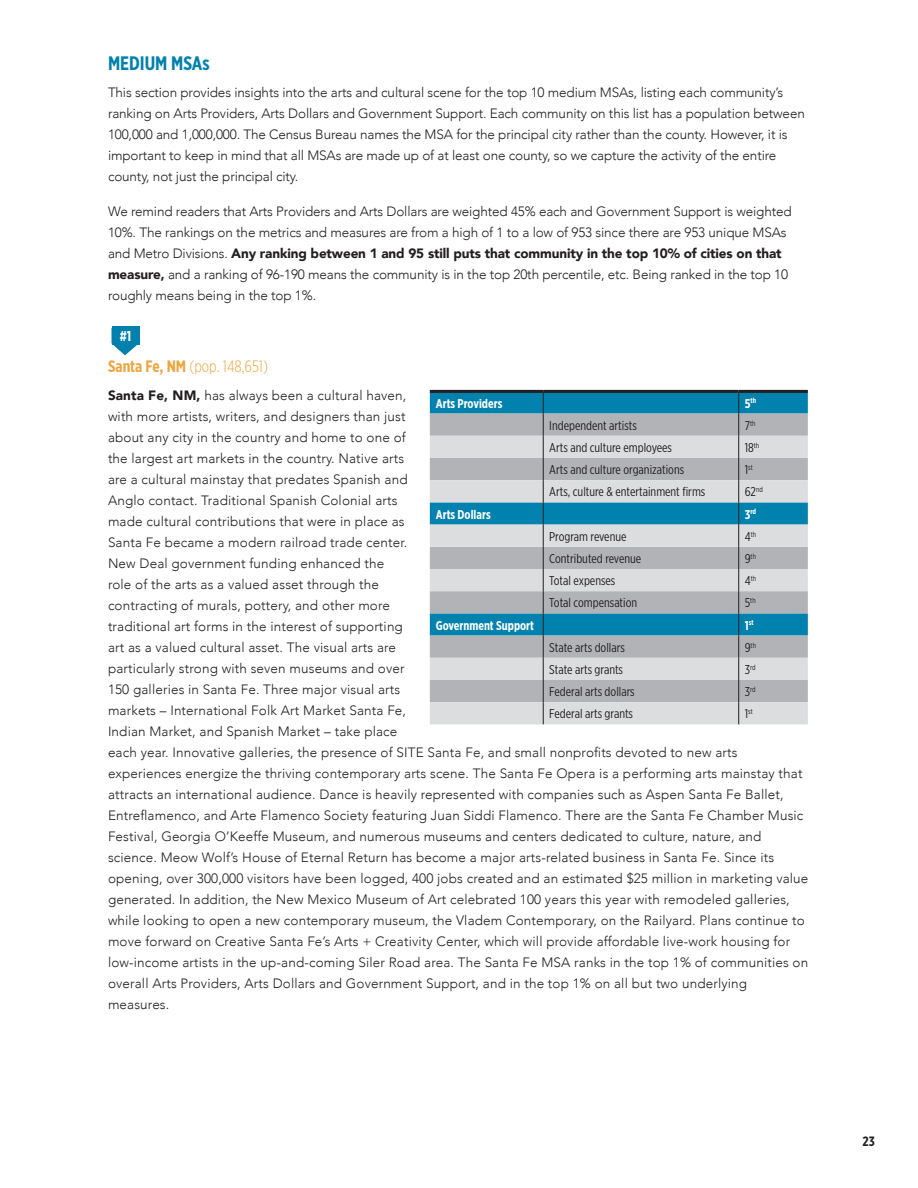
<style>
.page{position:relative;width:918px;height:1188px;background:#fff}
.page>*{position:absolute;margin:0;border:0;box-sizing:border-box;transform-origin:0 0}
.t1{font:700 19.5px "Gotham X Narrow";color:#0080ad}
.t2{font:300 16.5px "Gotham X Narrow";color:#eba642}
.t3{font:700 14.25px "Gotham X Narrow";color:#fff}
.t4{font:300 13.5px/21px "Avenir";letter-spacing:.01em;color:#231f20}
.t5{font:300 13.5px/21px "Avenir";letter-spacing:-.01em;color:#231f20}
.t6{font:700 13.5px "Gotham X Narrow";color:#231f20}
.t7{font:12.75px "Gotham X Narrow";color:#231f20}
.t8{font:700 12.75px "Gotham X Narrow";color:#fff}
.t9{font:7.5px "Gotham X Narrow";color:#231f20}
.t10{font:700 7.5px "Gotham X Narrow";color:#fff}
.s1{font-weight:900}
.s2{font-weight:700}
.s3{font-size:12.75px}
</style>
<div class="page">
<svg style="left:113px;top:345px;width:24px;height:10px"></svg>
<div style="left:112px;top:326px;width:28px;height:19px;background:#0080ad"></div>
<div style="left:430px;top:393px;width:378px;height:21px;background:#0081ae"></div>
<div style="left:430px;top:414px;width:378px;height:22px;background:#b2b3b7"></div>
<svg style="left:430px;top:436px;width:378px;height:288px;background:#aabfc8"></svg>
<svg style="left:543px;top:393px;width:1px;height:331px"></svg>
<svg style="left:738px;top:393px;width:1px;height:331px"></svg>
<hr style="left:430px;top:390px;width:113px;height:3px;background:#231f20">
<hr style="left:543px;top:390px;width:196px;height:3px;background:#231f20">
<hr style="left:739px;top:390px;width:69px;height:3px;background:#231f20">
<h1 class="t1" style="left:108px;top:51px;width:103px">MEDIUM MSAs</h1>
<p class="t5" style="left:108px;top:82px;width:698px">This section provides insights into the arts and cultural scene for the top 10 medium MSAs, listing each community’s ranking on Arts Providers, Arts Dollars and Government Support. Each community on this list has a population between 100,000 and 1,000,000. The Census Bureau names the MSA for the principal city rather than the county. However, it is important to keep in mind that all MSAs are made up of at least one county, so we capture the activity of the entire county, not just the principal city.</p>
<p class="t5" style="left:108px;top:201px;width:685px">We remind readers that Arts Providers and Arts Dollars are weighted 45% each and Government Support is weighted 10%. The rankings on the metrics and measures are from a high of 1 to a low of 953 since there are 953 unique MSAs and Metro Divisions. <span class="s1">Any ranking between 1 and 95 still puts that community in the top 10% of cities on that measure,</span> and a ranking of 96-190 means the community is in the top 20th percentile, etc. Being ranked in the top 10 roughly means being in the top 1%.</p>
<p class="t3" style="left:120px;top:328px;width:13px">#1</p>
<p class="t2" style="left:108px;top:356px;width:162px"><span class="s2">Santa Fe, NM</span> (pop. 148,651)</p>
<p class="t4" style="left:108px;top:384px;width:702px"><span class="s1">Santa Fe, NM,</span> has always been a cultural haven,<br>with more artists, writers, and designers than just<br>about any city in the country and home to one of<br>the largest art markets in the country. Native arts<br>are a cultural mainstay that predates Spanish and<br>Anglo contact. Traditional Spanish Colonial arts<br>made cultural contributions that were in place as<br>Santa Fe became a modern railroad trade center.<br>New Deal government funding enhanced the<br>role of the arts as a valued asset through the<br>contracting of murals, pottery, and other more<br>traditional art forms in the interest of supporting<br>art as a valued cultural asset. The visual arts are<br>particularly strong with seven museums and over<br>150 galleries in Santa Fe. Three major visual arts<br>markets – International Folk Art Market Santa Fe,<br>Indian Market, and Spanish Market – take place<br>each year. Innovative galleries, the presence of SITE Santa Fe, and small nonprofits devoted to new arts experiences energize the thriving contemporary arts scene. The Santa Fe Opera is a performing arts mainstay that attracts an international audience. Dance is heavily represented with companies such as Aspen Santa Fe Ballet, Entreflamenco, and Arte Flamenco Society featuring Juan Siddi Flamenco. There are the Santa Fe Chamber Music Festival, Georgia O’Keeffe Museum, and numerous museums and centers dedicated to culture, nature, and science. Meow Wolf’s House of Eternal Return has become a major arts-related business in Santa Fe. Since its opening, over 300,000 visitors have been logged, 400 jobs created and an estimated $25 million in marketing value generated. In addition, the New Mexico Museum of Art celebrated 100 years this year with remodeled galleries, while looking to open a new contemporary museum, the Vladem Contemporary, on the Railyard. Plans continue to move forward on Creative Santa Fe’s Arts + Creativity Center, which will provide affordable live-work housing for low-income artists in the up-and-coming Siler Road area. The Santa Fe MSA ranks in the top 1% of communities on overall Arts Providers, Arts Dollars and Government Support, and in the top 1% on all but two underlying measures.</p>
<p class="t8" style="left:436px;top:395px;width:68px">Arts Providers</p>
<p class="t10" style="left:745px;top:396px;width:13px"><span class="s3">5</span>th</p>
<p class="t7" style="left:549px;top:418px;width:89px">Independent artists</p>
<p class="t9" style="left:745px;top:418px;width:12px"><span class="s3">7</span>th</p>
<p class="t7" style="left:549px;top:440px;width:124px">Arts and culture employees</p>
<p class="t7" style="left:745px;top:440px;width:16px">18<sup>th</sup></p>
<p class="t7" style="left:549px;top:462px;width:136px">Arts and culture organizations</p>
<p class="t9" style="left:745px;top:463px;width:10px"><span class="s3">1</span>st</p>
<p class="t7" style="left:549px;top:484px;width:158px">Arts, culture &amp; entertainment firms</p>
<p class="t7" style="left:745px;top:484px;width:20px">62<sup>nd</sup></p>
<p class="t8" style="left:436px;top:506px;width:56px">Arts Dollars</p>
<p class="t10" style="left:745px;top:507px;width:13px"><span class="s3">3</span>rd</p>
<p class="t7" style="left:549px;top:529px;width:79px">Program revenue</p>
<p class="t9" style="left:745px;top:529px;width:13px"><span class="s3">4</span>th</p>
<p class="t7" style="left:549px;top:551px;width:94px">Contributed revenue</p>
<p class="t9" style="left:745px;top:552px;width:13px"><span class="s3">9</span>th</p>
<p class="t7" style="left:549px;top:573px;width:68px">Total expenses</p>
<p class="t9" style="left:745px;top:574px;width:13px"><span class="s3">4</span>th</p>
<p class="t7" style="left:549px;top:595px;width:89px">Total compensation</p>
<p class="t9" style="left:745px;top:596px;width:12px"><span class="s3">5</span>th</p>
<p class="t8" style="left:436px;top:617px;width:100px">Government Support</p>
<p class="t10" style="left:745px;top:618px;width:10px"><span class="s3">1</span>st</p>
<p class="t7" style="left:549px;top:640px;width:77px">State arts dollars</p>
<p class="t9" style="left:745px;top:640px;width:13px"><span class="s3">9</span>th</p>
<p class="t7" style="left:549px;top:662px;width:75px">State arts grants</p>
<p class="t9" style="left:745px;top:663px;width:12px"><span class="s3">3</span>rd</p>
<p class="t7" style="left:549px;top:684px;width:87px">Federal arts dollars</p>
<p class="t9" style="left:745px;top:685px;width:12px"><span class="s3">3</span>rd</p>
<p class="t7" style="left:549px;top:706px;width:85px">Federal arts grants</p>
<p class="t9" style="left:745px;top:707px;width:10px"><span class="s3">1</span>st</p>
<p class="t6" style="left:863px;top:1133px;width:14px">23</p>
</div>
